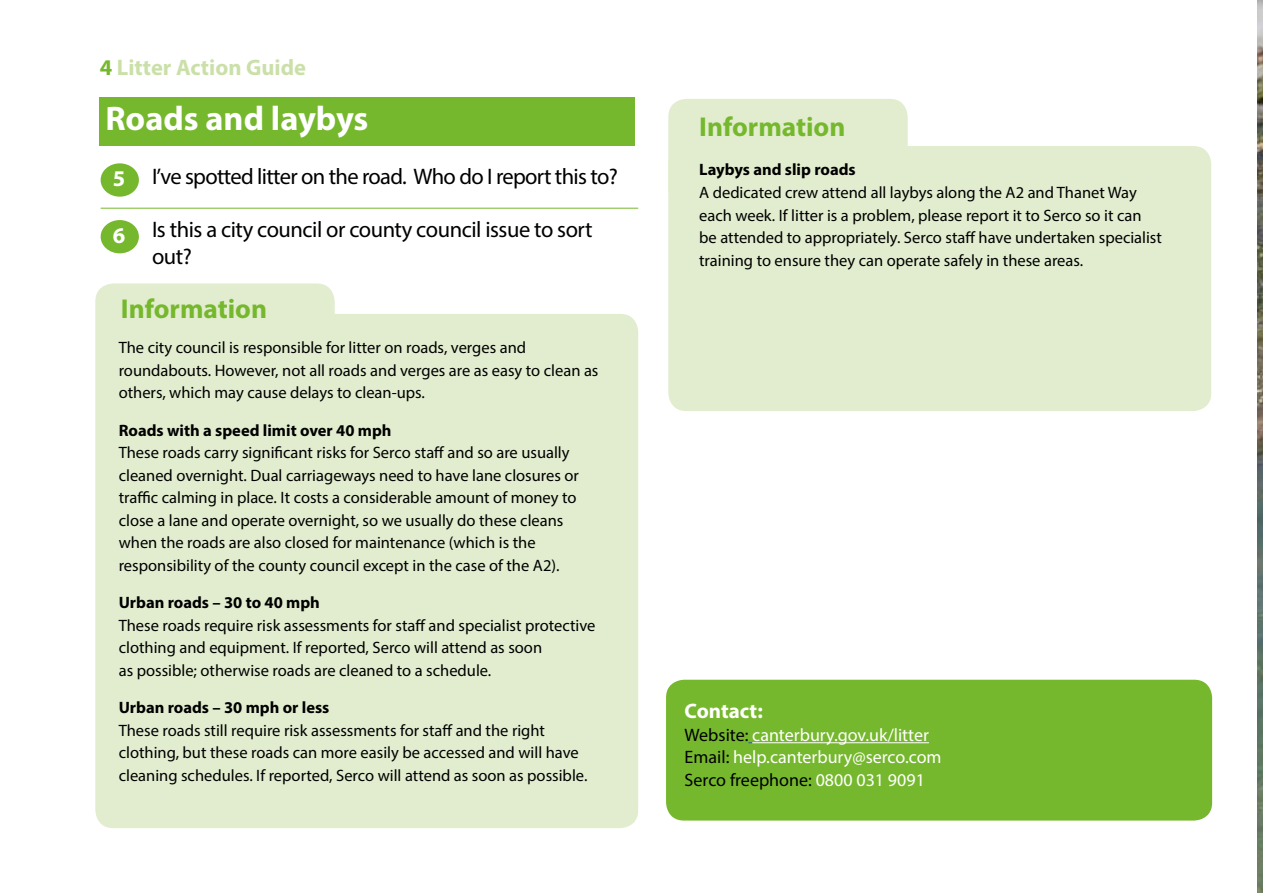
<style>
.page{position:relative;width:1263px;height:893px;background:#fff}
.page>*{position:absolute;margin:0;border:0;box-sizing:border-box;transform-origin:0 0}
.t1{font:700 34.2px "Myriad Pro";color:#fff}
.t2{font:700 27.3px "Myriad Pro";color:#76b82d}
.t3{font:22.5px/27px "Myriad Pro";letter-spacing:-.025em;color:#000}
.t4{font:700 22.5px "Myriad Pro";color:#cbe0a9}
.t5{font:700 22.5px "Myriad Pro";color:#fff}
.t6{font:700 21px "Myriad Pro";color:#fff}
.t7{font:18px/22.5px "Myriad Pro";color:#fff}
.t8{font:16.5px/22.5px "Myriad Pro";color:#000}
.t9{font:700 16.5px "Myriad Pro";color:#000}
.s1{color:#76b82d}
.s2{color:#000}
</style>
<div class="page">
<img style="left:1257px;top:0;width:6px;height:893px">
<div style="left:95px;top:314px;width:543px;height:514px;background:#e1edce;border-radius:18px"></div>
<div style="left:668px;top:146px;width:543px;height:265px;background:#e1edce;border-radius:18px"></div>
<div style="left:99px;top:98px;width:536px;height:48px;background:#76b82d"></div>
<div style="left:666px;top:680px;width:546px;height:140px;background:#76b82d;border-radius:18px"></div>
<hr style="left:752px;top:742px;width:177px;height:1px;background:#fff">
<div style="left:101px;top:163px;width:38px;height:34px;background:#76b82d;border-radius:50%"></div>
<div style="left:101px;top:220px;width:38px;height:33px;background:#76b82d;border-radius:50%"></div>
<hr style="left:101px;top:208px;width:537px;height:1px;background:#76b82d">
<div style="left:95px;top:283px;width:240px;height:61px;background:#e1edce;border-radius:18px"></div>
<div style="left:668px;top:99px;width:240px;height:109px;background:#e1edce;border-radius:18px"></div>
<h3 class="t4" style="left:100px;top:53px;width:208px"><span class="s1">4</span> Litter Action Guide</h3>
<h1 class="t1" style="left:105px;top:97px;width:264px">Roads and laybys</h1>
<h3 class="t5" style="left:113px;top:164px;width:14px">5</h3>
<h3 class="t5" style="left:113px;top:221px;width:14px">6</h3>
<h3 class="t3" style="left:152px;top:163px;width:467px">I’ve spotted litter on the road. Who do I report this to?</h3>
<h3 class="t3" style="left:152px;top:215px;width:442px">Is this a city council or county council issue to sort out?</h3>
<h2 class="t2" style="left:121px;top:291px;width:148px">Information</h2>
<p class="t8" style="left:119px;top:336px;width:481px">The city council is responsible for litter on roads, verges and roundabouts. However, not all roads and verges are as easy to clean as others, which may cause delays to clean-ups.</p>
<p class="t9" style="left:119px;top:420px;width:274px">Roads with a speed limit over 40 mph</p>
<p class="t8" style="left:119px;top:441px;width:462px">These roads carry significant risks for Serco staff and so are usually cleaned overnight. Dual carriageways need to have lane closures or traffic calming in place. It costs a considerable amount of money to close a lane and operate overnight, so we usually do these cleans when the roads are also closed for maintenance (which is the responsibility of the county council except in the case of the A2).</p>
<p class="t9" style="left:119px;top:592px;width:203px">Urban roads – 30 to 40 mph</p>
<p class="t8" style="left:119px;top:614px;width:478px">These roads require risk assessments for staff and specialist protective clothing and equipment. If reported, Serco will attend as soon<br>as possible; otherwise roads are cleaned to a schedule.</p>
<p class="t9" style="left:119px;top:697px;width:212px">Urban roads – 30 mph or less</p>
<p class="t8" style="left:119px;top:719px;width:470px">These roads still require risk assessments for staff and the right clothing, but these roads can more easily be accessed and will have cleaning schedules. If reported, Serco will attend as soon as possible.</p>
<h2 class="t2" style="left:699px;top:109px;width:148px">Information</h2>
<p class="t9" style="left:699px;top:159px;width:158px">Laybys and slip roads</p>
<p class="t8" style="left:699px;top:181px;width:464px">A dedicated crew attend all laybys along the A2 and Thanet Way each week. If litter is a problem, please report it to Serco so it can be attended to appropriately. Serco staff have undertaken specialist training to ensure they can operate safely in these areas.</p>
<p class="t6" style="left:685px;top:698px;width:80px">Contact:</p>
<p class="t7" style="left:685px;top:723px;width:258px"><span class="s2">Website:</span> canterbury.gov.uk/litter<br><span class="s2">Email:</span> help.canterbury@serco.com<br><span class="s2">Serco freephone:</span> 0800 031 9091</p>
</div>
